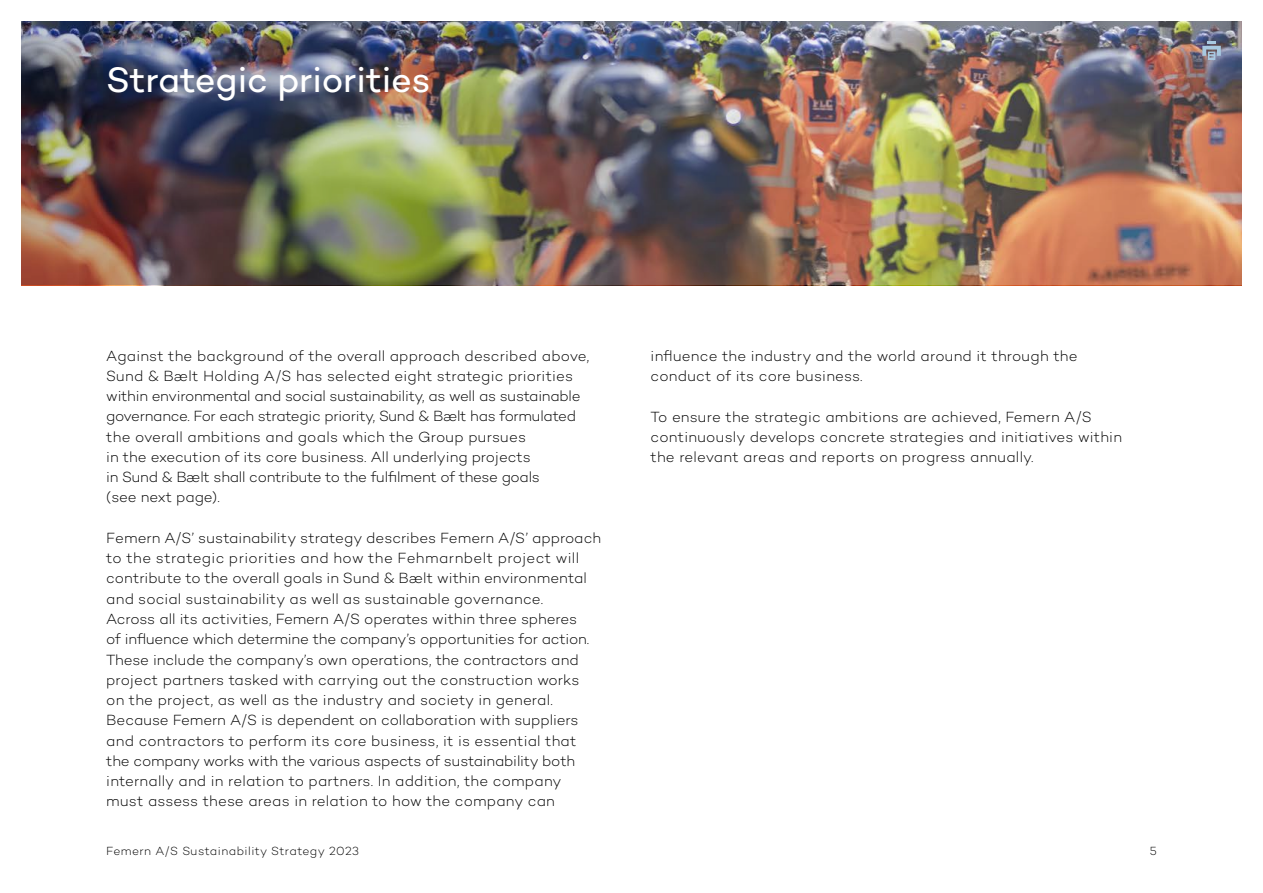
<style>
.page{position:relative;width:1263px;height:893px;background:#fff}
.page>*{position:absolute;margin:0;border:0;box-sizing:border-box;transform-origin:0 0}
.t1{font:36px "Campton";letter-spacing:-.005em;color:#fff}
.t2{font:300 15px/20.2px "Campton";color:#000}
.t3{font:300 12px "Campton";letter-spacing:.035em;color:#000}
</style>
<div class="page">
<img style="left:21px;top:21px;width:1221px;height:264px">
<svg style="left:1202px;top:41px;width:19px;height:19px"></svg>
<h1 class="t1" style="left:106px;top:57px;width:326px">Strategic priorities</h1>
<p class="t2" style="left:106px;top:345px;width:485px">Against the background of the overall approach described above, Sund &amp; Bælt Holding A/S has selected eight strategic priorities within environmental and social sustainability, as well as sustainable governance. For each strategic priority, Sund &amp; Bælt has formulated the overall ambitions and goals which the Group pursues<br>in the execution of its core business. All underlying projects<br>in Sund &amp; Bælt shall contribute to the fulfilment of these goals<br>(see next page).</p>
<p class="t2" style="left:106px;top:527px;width:496px">Femern A/S’ sustainability strategy describes Femern A/S’ approach to the strategic priorities and how the Fehmarnbelt project will contribute to the overall goals in Sund &amp; Bælt within environmental and social sustainability as well as sustainable governance.<br>Across all its activities, Femern A/S operates within three spheres<br>of influence which determine the company’s opportunities for action.<br>These include the company’s own operations, the contractors and project partners tasked with carrying out the construction works on the project, as well as the industry and society in general.<br>Because Femern A/S is dependent on collaboration with suppliers and contractors to perform its core business, it is essential that the company works with the various aspects of sustainability both internally and in relation to partners. In addition, the company must assess these areas in relation to how the company can</p>
<p class="t2" style="left:651px;top:345px;width:428px">influence the industry and the world around it through the conduct of its core business.</p>
<p class="t2" style="left:651px;top:406px;width:473px">To ensure the strategic ambitions are achieved, Femern A/S continuously develops concrete strategies and initiatives within the relevant areas and reports on progress annually.</p>
<p class="t3" style="left:106px;top:844px;width:254px">Femern A/S Sustainability Strategy 2023</p>
<p class="t3" style="left:1150px;top:844px;width:8px">5</p>
</div>
